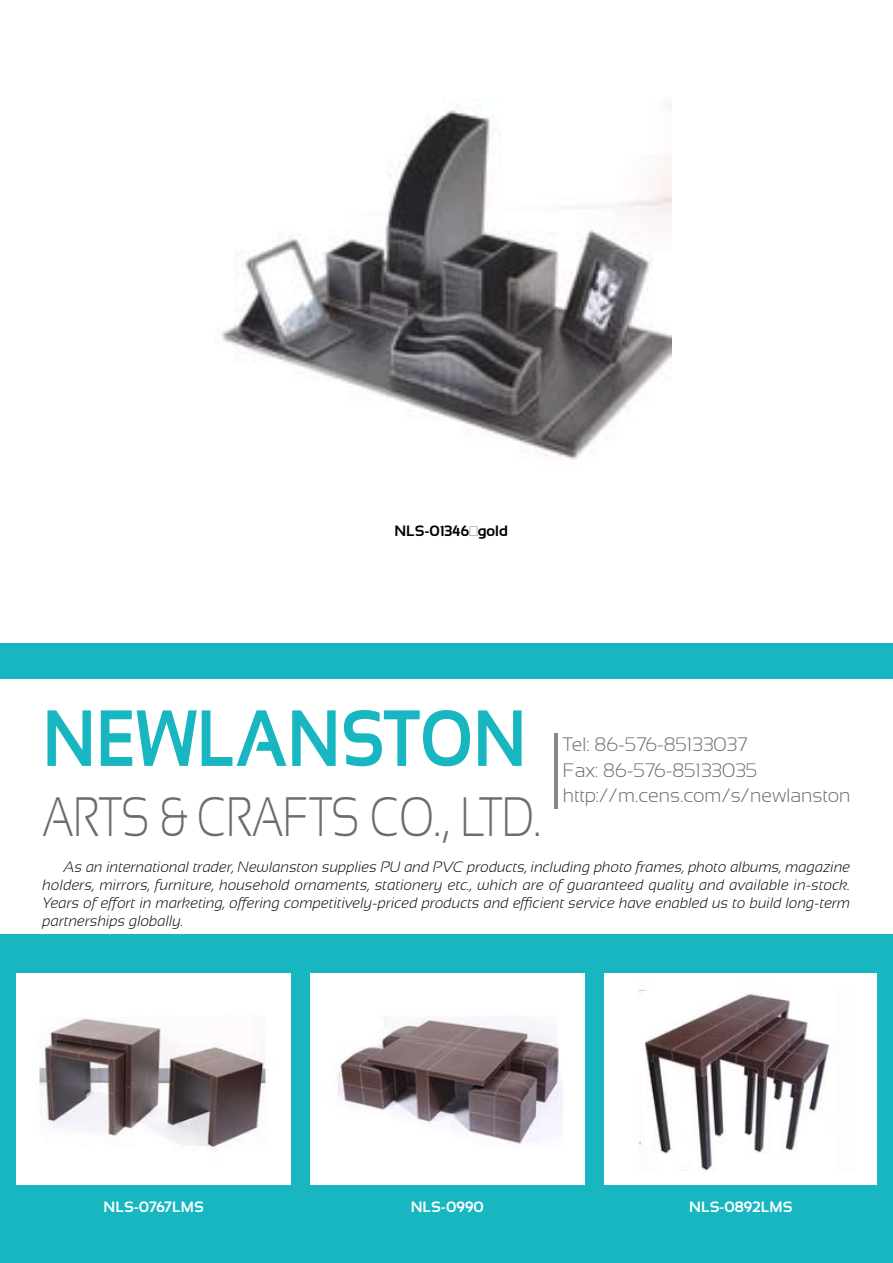
<style>
.page{position:relative;width:893px;height:1263px;background:#fff}
.page>*{position:absolute;margin:0;border:0;box-sizing:border-box;transform-origin:0 0}
.t1{font:700 79.5px "Sansation";color:#17b6c0;scale:.85 1}
.t2{font:300 55.5px "Sansation";color:#6d6c6c;scale:.78 1}
.t3{font:300 19.5px/25.5px "Sansation";color:#6d6c6c}
.t4{font:italic 300 15px/18px "Sansation";color:#000;text-align:justify}
.t5{font:700 15px "Sansation";color:#fff}
.t6{font:700 15px "Sansation";color:#000}
</style>
<div class="page">
<div style="left:0;top:643px;width:893px;height:620px;background:#17b6c0"></div>
<div style="left:0;top:679px;width:893px;height:254px;background:#fff"></div>
<div style="left:17px;top:973px;width:274px;height:212px;background:#fff"></div>
<div style="left:310px;top:973px;width:274px;height:212px;background:#fff"></div>
<div style="left:604px;top:973px;width:272px;height:212px;background:#fff"></div>
<hr style="left:554px;top:733px;width:3px;height:76px;background:#86888a">
<img style="left:221px;top:105px;width:451px;height:355px">
<img style="left:39px;top:1018px;width:227px;height:130px">
<img style="left:337px;top:1018px;width:225px;height:128px">
<img style="left:638px;top:990px;width:192px;height:181px">
<p class="t6" style="left:394px;top:522px;width:115px">NLS-01346－gold</p>
<h1 class="t1" style="left:43px;top:694px;width:571px">NEWLANSTON</h1>
<h2 class="t2" style="left:43px;top:786px;width:640px">ARTS &amp; CRAFTS CO., LTD.</h2>
<h3 class="t3" style="left:563px;top:732px;width:289px">Tel: 86-576-85133037<br>Fax: 86-576-85133035 http://m.cens.com/s/newlanston</h3>
<p class="t4" style="left:43px;top:858px;width:809px;text-indent:21px">As an international trader, Newlanston supplies PU and PVC products, including photo frames, photo albums, magazine holders, mirrors, furniture, household ornaments, stationery etc., which are of guaranteed quality and available in-stock.<br>Years of effort in marketing, offering competitively-priced products and efficient service have enabled us to build long-term partnerships globally.</p>
<p class="t5" style="left:104px;top:1199px;width:102px">NLS-0767LMS</p>
<p class="t5" style="left:411px;top:1199px;width:74px">NLS-0990</p>
<p class="t5" style="left:689px;top:1199px;width:105px">NLS-0892LMS</p>
</div>
